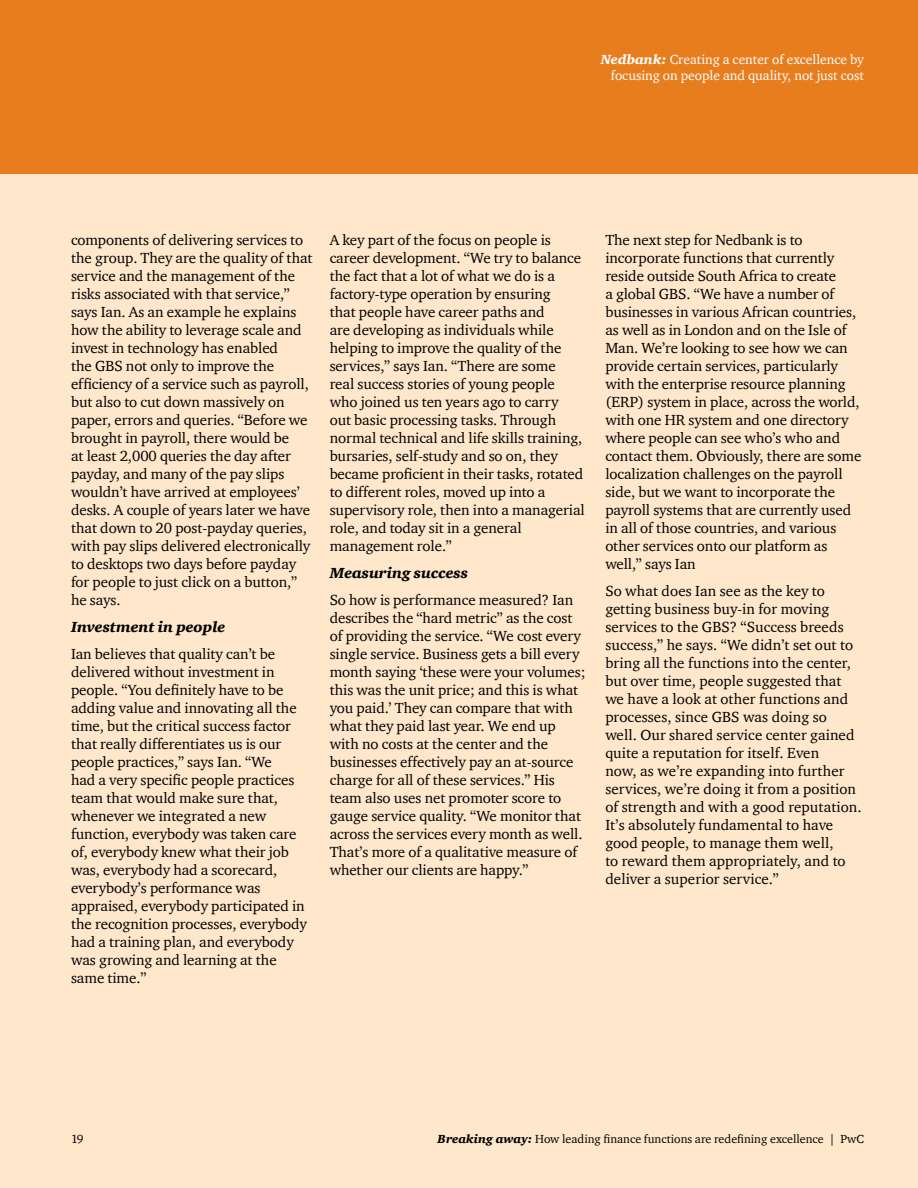
<style>
.page{position:relative;width:918px;height:1188px;background:#ffe7cb}
.page>*{position:absolute;margin:0;border:0;box-sizing:border-box;transform-origin:0 0}
.t1{font:15px/18px "ITC Charter Com";letter-spacing:-.005em;color:#000}
.t2{font:italic 900 15px "ITC Charter Com";letter-spacing:-.005em;color:#000}
.t3{font:13.5px/16.2px "ITC Charter Com";color:#fff;text-align:right}
.t4{font:12px "ITC Charter Com";color:#000}
.s1{font-weight:900;font-style:italic}
</style>
<div class="page">
<div style="left:0;top:0;width:918px;height:174px;background:#e87d1e"></div>
<p class="t3" style="left:601px;top:51px;width:265px"><span class="s1">Nedbank:</span> Creating a center of excellence by focusing on people and quality, not just cost</p>
<p class="t1" style="left:71px;top:231px;width:243px">components of delivering services to the group. They are the quality of that service and the management of the risks associated with that service,” says Ian. As an example he explains how the ability to leverage scale and invest in technology has enabled<br>the GBS not only to improve the efficiency of a service such as payroll, but also to cut down massively on paper, errors and queries. “Before we brought in payroll, there would be<br>at least 2,000 queries the day after payday, and many of the pay slips wouldn’t have arrived at employees’ desks. A couple of years later we have that down to 20 post-payday queries, with pay slips delivered electronically to desktops two days before payday for people to just click on a button,” he says.</p>
<p class="t2" style="left:71px;top:618px;width:156px">Investment in people</p>
<p class="t1" style="left:71px;top:645px;width:237px">Ian believes that quality can’t be delivered without investment in people. “You definitely have to be adding value and innovating all the time, but the critical success factor that really differentiates us is our people practices,” says Ian. “We<br>had a very specific people practices team that would make sure that, whenever we integrated a new function, everybody was taken care of, everybody knew what their job was, everybody had a scorecard, everybody’s performance was appraised, everybody participated in the recognition processes, everybody had a training plan, and everybody was growing and learning at the same time.”</p>
<p class="t1" style="left:330px;top:231px;width:257px">A key part of the focus on people is career development. “We try to balance the fact that a lot of what we do is a factory-type operation by ensuring<br>that people have career paths and<br>are developing as individuals while helping to improve the quality of the services,” says Ian. “There are some<br>real success stories of young people who joined us ten years ago to carry<br>out basic processing tasks. Through normal technical and life skills training, bursaries, self-study and so on, they became proficient in their tasks, rotated to different roles, moved up into a supervisory role, then into a managerial role, and today sit in a general management role.”</p>
<p class="t2" style="left:330px;top:564px;width:140px">Measuring success</p>
<p class="t1" style="left:330px;top:591px;width:257px">So how is performance measured? Ian describes the “hard metric” as the cost of providing the service. “We cost every single service. Business gets a bill every month saying ‘these were your volumes; this was the unit price; and this is what you paid.’ They can compare that with what they paid last year. We end up with no costs at the center and the businesses effectively pay an at-source charge for all of these services.” His team also uses net promoter score to gauge service quality. “We monitor that across the services every month as well.<br>That’s more of a qualitative measure of whether our clients are happy.”</p>
<p class="t1" style="left:605px;top:231px;width:258px">The next step for Nedbank is to incorporate functions that currently reside outside South Africa to create<br>a global GBS. “We have a number of businesses in various African countries, as well as in London and on the Isle of Man. We’re looking to see how we can provide certain services, particularly with the enterprise resource planning (ERP) system in place, across the world, with one HR system and one directory where people can see who’s who and contact them. Obviously, there are some localization challenges on the payroll side, but we want to incorporate the payroll systems that are currently used in all of those countries, and various other services onto our platform as well,” says Ian</p>
<p class="t1" style="left:605px;top:582px;width:258px">So what does Ian see as the key to getting business buy-in for moving services to the GBS? “Success breeds success,” he says. “We didn’t set out to bring all the functions into the center, but over time, people suggested that we have a look at other functions and processes, since GBS was doing so well. Our shared service center gained quite a reputation for itself. Even<br>now, as we’re expanding into further services, we’re doing it from a position of strength and with a good reputation.<br>It’s absolutely fundamental to have good people, to manage them well,<br>to reward them appropriately, and to deliver a superior service.”</p>
<p class="t4" style="left:71px;top:1131px;width:14px">19</p>
<p class="t4" style="left:438px;top:1131px;width:428px"><span class="s1">Breaking away:</span> How leading finance functions are redefining excellence | PwC</p>
</div>
